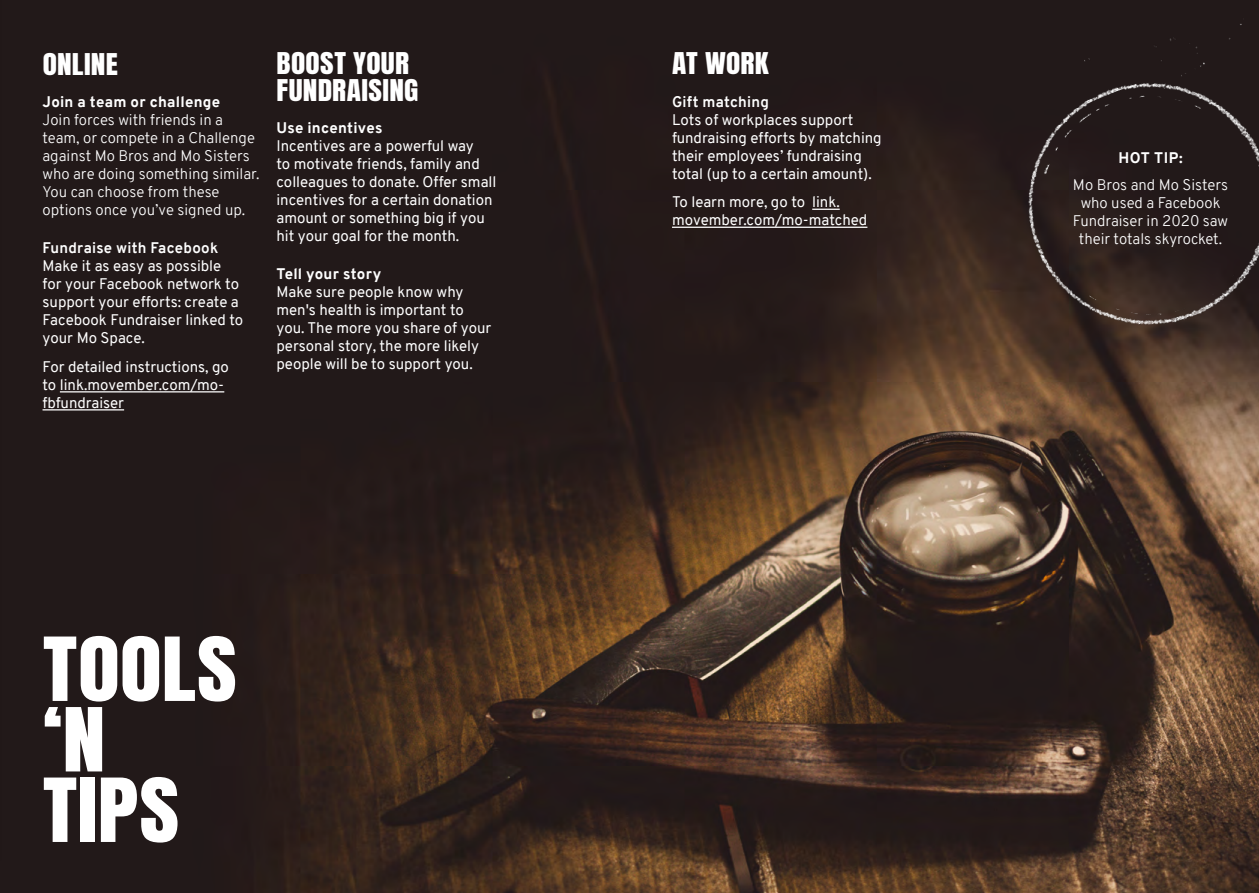
<style>
.page{position:relative;width:1259px;height:893px;background:#fff}
.page>*{position:absolute;margin:0;border:0;box-sizing:border-box;transform-origin:0 0}
.t1{font:75px/70.5px "Anton";letter-spacing:.01em;color:#fff;scale:1.15 1}
.t2{font:25.5px/26.2px "Anton";letter-spacing:.01em;color:#fff;scale:1.15 1}
.t3{font:15px/18px "Overpass";color:#fff}
.t4{font:300 15px/18px "Overpass";color:#fff}
.t5{font:800 15px "Overpass";letter-spacing:.015em;color:#fff}
.t6{font:700 15px "Overpass";letter-spacing:.015em;color:#fff}
</style>
<div class="page">
<img style="left:0;top:0;width:1259px;height:893px">
<hr style="left:60px;top:391px;width:164px;height:1px;background:#fff">
<hr style="left:43px;top:409px;width:81px;height:1px;background:#fff">
<svg style="left:812px;top:209px;width:27px;height:1px"></svg>
<hr style="left:672px;top:227px;width:195px;height:1px;background:#fff">
<img style="left:931px;top:0;width:328px;height:415px">
<h2 class="t2" style="left:43px;top:53px;width:67px">ONLINE</h2>
<p class="t5" style="left:43px;top:91px;width:179px">Join a team or challenge</p>
<p class="t4" style="left:43px;top:111px;width:218px">Join forces with friends in a team, or compete in a Challenge against Mo Bros and Mo Sisters who are doing something similar.<br>You can choose from these options once you’ve signed up.</p>
<p class="t6" style="left:43px;top:237px;width:177px">Fundraise with Facebook</p>
<p class="t3" style="left:43px;top:257px;width:202px">Make it as easy as possible for your Facebook network to support your efforts: create a<br>Facebook Fundraiser linked to your Mo Space.</p>
<p class="t3" style="left:43px;top:358px;width:188px">For detailed instructions, go to link.movember.com/mo&shy;fbfundraiser</p>
<h2 class="t2" style="left:277px;top:53px;width:125px">BOOST YOUR<br>FUNDRAISING</h2>
<p class="t5" style="left:276px;top:117px;width:107px">Use incentives</p>
<p class="t3" style="left:276px;top:137px;width:221px">Incentives are a powerful way<br>to motivate friends, family and colleagues to donate. Offer small incentives for a certain donation amount or something big if you hit your goal for the month.</p>
<p class="t5" style="left:276px;top:263px;width:106px">Tell your story</p>
<p class="t3" style="left:276px;top:283px;width:216px">Make sure people know why men's health is important to you. The more you share of your personal story, the more likely people will be to support you.</p>
<h1 class="t1" style="left:43px;top:640px;width:170px">TOOLS ‘N<br>TIPS</h1>
<h2 class="t2" style="left:672px;top:53px;width:85px">AT WORK</h2>
<p class="t6" style="left:672px;top:91px;width:98px">Gift matching</p>
<p class="t3" style="left:672px;top:110px;width:211px">Lots of workplaces support fundraising efforts by matching their employees’ fundraising total (up to a certain amount).</p>
<p class="t3" style="left:672px;top:193px;width:197px">To learn more, go to link. movember.com/mo-matched</p>
<p class="t5" style="left:1118px;top:147px;width:66px">HOT TIP:</p>
<p class="t4" style="left:1073px;top:175px;width:157px;text-align:center">Mo Bros and Mo Sisters who used a Facebook<br>Fundraiser in 2020 saw their totals skyrocket.</p>
</div>
